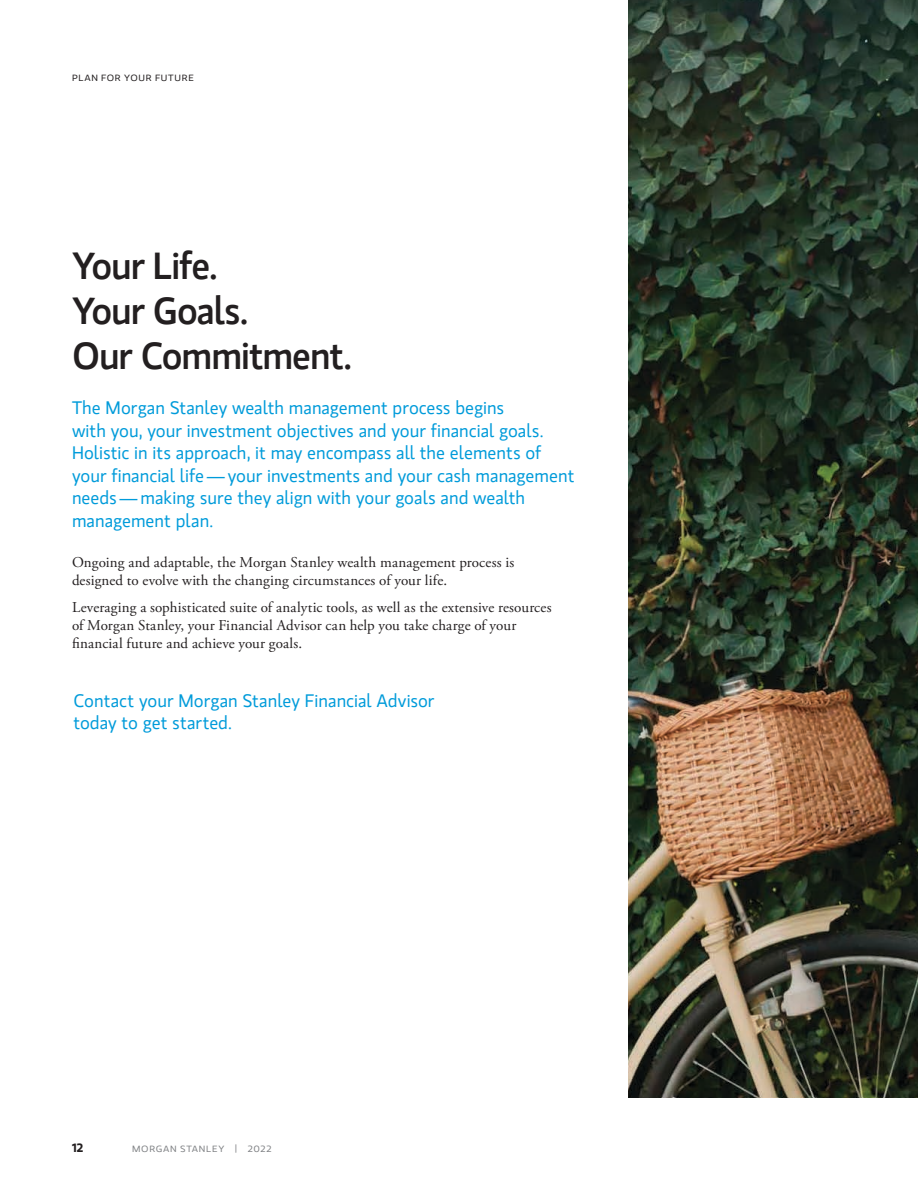
<style>
.page{position:relative;width:918px;height:1188px;background:#fff}
.page>*{position:absolute;margin:0;border:0;box-sizing:border-box;transform-origin:0 0}
.t1{font:500 37.5px/45px "MS Gloriola II Std";letter-spacing:-.03em;color:#231f20}
.t2{font:18px/22.5px "MS Gloriola II Std";color:#009bda}
.t3{font:15px/18px "Adobe Garamond Pro";letter-spacing:.01em;color:#231f20}
.t4{font:700 12px "MS Gloriola II Std";color:#231f20}
.t5{font:9px "MS Gloriola II Std";letter-spacing:.07em;color:#808285;scale:1.1 1}
.t6{font:9px "MS Gloriola II Std";letter-spacing:.075em;color:#231f20;scale:1.1 1}
</style>
<div class="page">
<img style="left:628px;top:0;width:290px;height:1098px">
<p class="t6" style="left:72px;top:72px;width:112px">PLAN FOR YOUR FUTURE</p>
<h1 class="t1" style="left:72px;top:242px;width:282px">Your Life.<br>Your Goals.<br>Our Commitment.</h1>
<p class="t2" style="left:72px;top:396px;width:504px">The Morgan Stanley wealth management process begins<br>with you, your investment objectives and your financial goals.<br>Holistic in its approach, it may encompass all the elements of your financial life—your investments and your cash management needs—making sure they align with your goals and wealth management plan.</p>
<p class="t3" style="left:72px;top:554px;width:444px">Ongoing and adaptable, the Morgan Stanley wealth management process is designed to evolve with the changing circumstances of your life.</p>
<p class="t3" style="left:72px;top:599px;width:481px">Leveraging a sophisticated suite of analytic tools, as well as the extensive resources of Morgan Stanley, your Financial Advisor can help you take charge of your financial future and achieve your goals.</p>
<p class="t2" style="left:74px;top:689px;width:363px">Contact your Morgan Stanley Financial Advisor today to get started.</p>
<p class="t4" style="left:72px;top:1139px;width:13px">12</p>
<p class="t5" style="left:132px;top:1143px;width:128px">MORGAN STANLEY | 2022</p>
</div>
